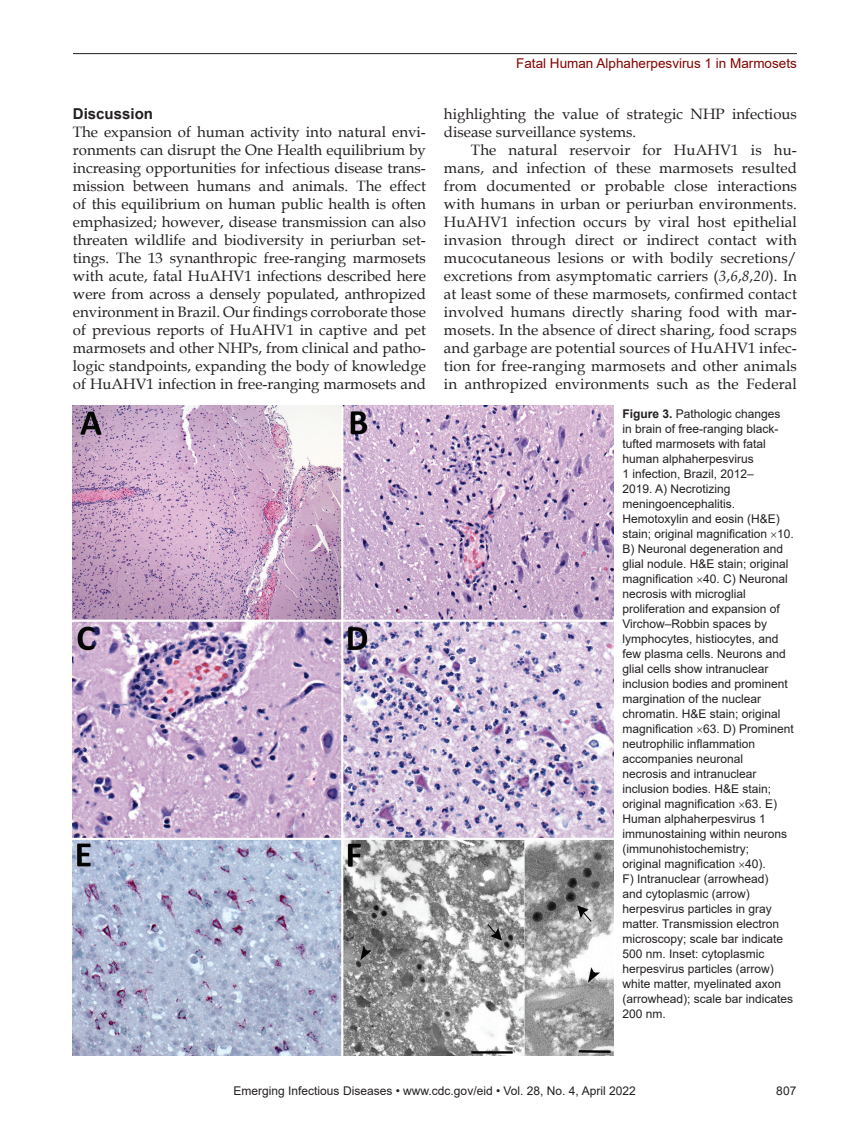
<style>
.page{position:relative;width:851px;height:1134px;background:#fff}
.page>*{position:absolute;margin:0;border:0;box-sizing:border-box;transform-origin:0 0}
.BodyText2{font:15px/18px "Book Antiqua";color:#231f20;text-align:justify}
.Body_Text{font:15px/18px "Book Antiqua";letter-spacing:.01em;color:#231f20;text-align:justify}
.t1{font:700 15px "Arial";color:#231f20}
.Running_Head{font:13.5px "Arial";color:#820301}
.Figure_Legend{font:12px/15px "Arial";color:#231f20}
.s1{font-style:italic}
.s2{font-weight:700}
</style>
<div class="page">
<hr style="left:73px;top:53px;width:723px;height:1px;background:#231f20">
<img style="left:73px;top:406px;width:540px;height:649px">
<h1 class="t1" style="left:73px;top:103px;width:82px">Discussion</h1>
<p class="BodyText2" style="left:73px;top:122px;width:354px">The expansion of human activity into natural envi&shy;ronments can disrupt the One Health equilibrium by increasing opportunities for infectious disease trans&shy;mission between humans and animals. The effect of this equilibrium on human public health is often emphasized; however, disease transmission can also threaten wildlife and biodiversity in periurban set&shy;tings. The 13 synanthropic free-ranging marmosets with acute, fatal HuAHV1 infections described here were from across a densely populated, anthropized environment in Brazil. Our findings corroborate those of previous reports of HuAHV1 in captive and pet marmosets and other NHPs, from clinical and patho&shy;logic standpoints, expanding the body of knowledge of HuAHV1 infection in free-ranging marmosets and</p>
<p class="Running_Head" style="left:516px;top:54px;width:282px">Fatal Human Alphaherpesvirus 1 in Marmosets</p>
<p class="BodyText2" style="left:444px;top:104px;width:354px">highlighting the value of strategic NHP infectious disease surveillance systems.</p>
<p class="Body_Text" style="left:444px;top:140px;width:354px;text-indent:27px">The natural reservoir for HuAHV1 is hu&shy;mans, and infection of these marmosets resulted from documented or probable close interactions with humans in urban or periurban environments.<br>HuAHV1 infection occurs by viral host epithelial invasion through direct or indirect contact with mucocutaneous lesions or with bodily secretions/ excretions from asymptomatic carriers (<span class="s1">3</span>,<span class="s1">6</span>,<span class="s1">8</span>,<span class="s1">20</span>). In at least some of these marmosets, confirmed contact involved humans directly sharing food with mar&shy;mosets. In the absence of direct sharing, food scraps and garbage are potential sources of HuAHV1 infec&shy;tion for free-ranging marmosets and other animals in anthropized environments such as the Federal</p>
<p class="Figure_Legend" style="left:622px;top:406px;width:173px"><span class="s2">Figure 3.</span> Pathologic changes<br>in brain of free-ranging black&shy;tufted marmosets with fatal human alphaherpesvirus<br>1 infection, Brazil, 2012–<br>2019. A) Necrotizing meningoencephalitis.<br>Hemotoxylin and eosin (H&amp;E) stain; original magnification 10.<br>B) Neuronal degeneration and glial nodule. H&amp;E stain; original magnification 40. C) Neuronal necrosis with microglial proliferation and expansion of<br>Virchow–Robbin spaces by lymphocytes, histiocytes, and few plasma cells. Neurons and glial cells show intranuclear inclusion bodies and prominent margination of the nuclear chromatin. H&amp;E stain; original magnification 63. D) Prominent neutrophilic inflammation accompanies neuronal<br>necrosis and intranuclear inclusion bodies. H&amp;E stain; original magnification 63. E)<br>Human alphaherpesvirus 1 immunostaining within neurons (immunohistochemistry;<br>original magnification 40).<br>F) Intranuclear (arrowhead)<br>and cytoplasmic (arrow) herpesvirus particles in gray matter. Transmission electron microscopy; scale bar indicate<br>500 nm. Inset: cytoplasmic herpesvirus particles (arrow) white matter, myelinated axon (arrowhead); scale bar indicates<br>200 nm.</p>
<p class="Figure_Legend" style="left:233px;top:1084px;width:403px">Emerging Infectious Diseases • www.cdc.gov/eid • Vol. 28, No. 4, April 2022</p>
<p class="Figure_Legend" style="left:776px;top:1084px;width:22px">807</p>
</div>
